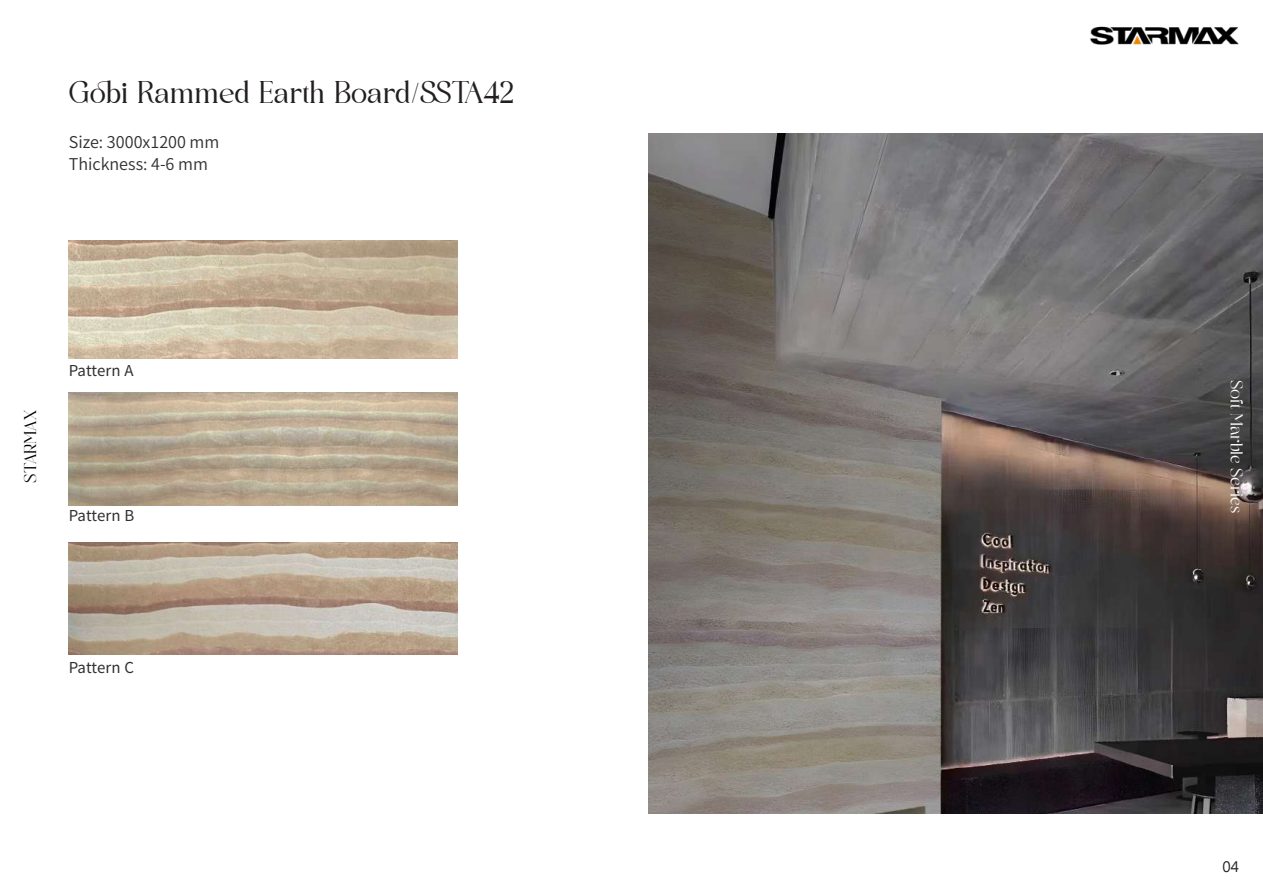
<style>
.page{position:relative;width:1263px;height:893px;background:#fff}
.page>*{position:absolute;margin:0;border:0;box-sizing:border-box;transform-origin:0 0}
.t1{font:22.35px "agright";color:#231f20}
.t2{font:16.2px/22.4px "Source Han Sans CN";color:#312f30}
.t3{font:16.2px "Albegos";letter-spacing:-.005em;color:#fff}
.t4{font:16.2px "Albegos";color:#000}
.t5{font:15px "Source Han Sans CN";letter-spacing:-.005em;color:#312f30}
.t6{font:14.25px "Microsoft Jheng Hei";color:#231f20}
</style>
<div class="page">
<img style="left:69px;top:240px;width:389px;height:118px">
<img style="left:69px;top:393px;width:389px;height:112px">
<img style="left:69px;top:542px;width:389px;height:113px">
<img style="left:648px;top:134px;width:615px;height:679px">
<img style="left:1090px;top:26px;width:149px;height:19px">
<h1 class="t1" style="left:69px;top:82px;width:447px">Gobi Rammed Earth Board/SSTA42</h1>
<p class="t2" style="left:69px;top:131px;width:152px">Size: 3000x1200 mm<br>Thickness: 4-6 mm</p>
<p class="t4" style="left:21px;top:483px;width:74px;rotate:-90deg">STARMAX</p>
<p class="t5" style="left:69px;top:362px;width:66px">Pattern A</p>
<p class="t5" style="left:69px;top:507px;width:67px">Pattern B</p>
<p class="t5" style="left:69px;top:659px;width:67px">Pattern C</p>
<p class="t3" style="left:1245px;top:380px;width:135px;rotate:90deg">Soft Marble Series</p>
<p class="t6" style="left:1222px;top:857px;width:18px">04</p>
</div>
